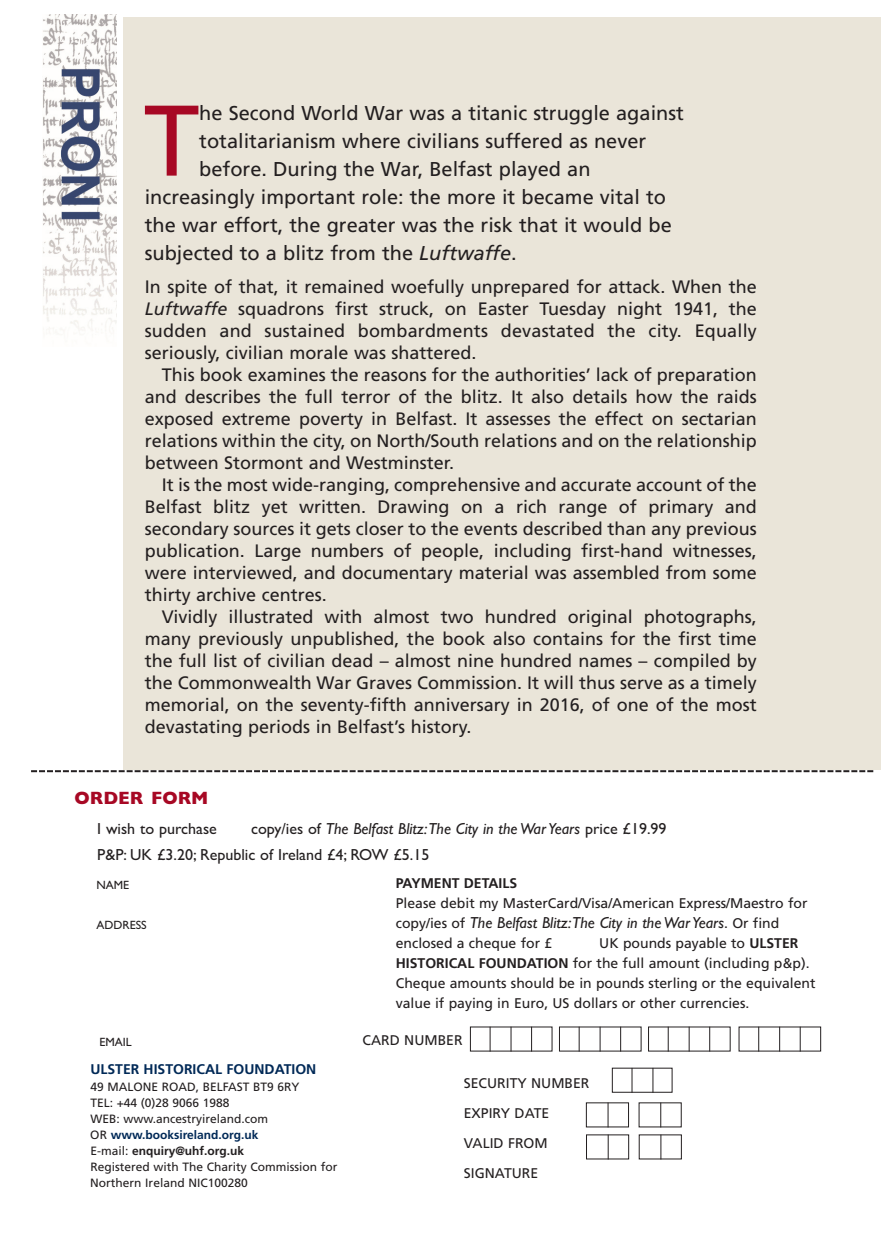
<style>
.page{position:relative;width:896px;height:1248px;background:#fff}
.page>*{position:absolute;margin:0;border:0;box-sizing:border-box;transform-origin:0 0}
.t1{font:100.2px "Frutiger";color:#a70824}
.t2{font:20px "Frutiger";color:#231f20}
.t3{font:18px/22px "Frutiger";color:#231f20;text-align:justify}
.t4{font:700 18px "Gill Sans";color:#a70824}
.t5{font:16px/25.6px "Gill Sans";color:#231f20}
.t6{font:italic 16px "Gill Sans";color:#231f20}
.t7{font:14px/20px "Frutiger";color:#231f20}
.t8{font:700 14px "Frutiger";color:#002957}
.t9{font:700 14px "Frutiger";color:#231f20}
.t10{font:12px/16px "Frutiger";color:#231f20}
.t11{font:12px "Gill Sans";color:#231f20}
.s1{font-style:italic}
.s2{font-family:"Frutiger";font-style:normal;font-size:14px}
.s3{font-weight:700}
.s4{font-weight:700;color:#002957}
</style>
<div class="page">
<div style="left:123px;top:18px;width:758px;height:752px;background:#eae5d9"></div>
<svg style="left:489px;top:1026px;width:1px;height:25px"></svg>
<svg style="left:510px;top:1026px;width:1px;height:25px"></svg>
<svg style="left:531px;top:1026px;width:1px;height:25px"></svg>
<svg style="left:631px;top:1067px;width:1px;height:25px"></svg>
<svg style="left:652px;top:1067px;width:1px;height:25px"></svg>
<div style="left:586px;top:1102px;width:43px;height:25px;border:1px solid #231f20"></div>
<svg style="left:607px;top:1102px;width:1px;height:25px"></svg>
<svg style="left:660px;top:1102px;width:1px;height:25px"></svg>
<div style="left:586px;top:1134px;width:43px;height:25px;border:1px solid #231f20"></div>
<svg style="left:608px;top:1134px;width:1px;height:25px"></svg>
<svg style="left:660px;top:1134px;width:1px;height:25px"></svg>
<svg style="left:579px;top:1026px;width:1px;height:25px"></svg>
<svg style="left:599px;top:1026px;width:1px;height:25px"></svg>
<svg style="left:620px;top:1026px;width:1px;height:25px"></svg>
<svg style="left:668px;top:1026px;width:1px;height:25px"></svg>
<svg style="left:688px;top:1026px;width:1px;height:25px"></svg>
<svg style="left:709px;top:1026px;width:1px;height:25px"></svg>
<svg style="left:758px;top:1026px;width:1px;height:25px"></svg>
<svg style="left:779px;top:1026px;width:1px;height:25px"></svg>
<svg style="left:799px;top:1026px;width:1px;height:25px"></svg>
<img style="left:43px;top:14px;width:73px;height:317px">
<svg style="left:31px;top:770px;width:842px;height:2px;background:#6a6767"></svg>
<h1 class="t1" style="left:144px;top:82px;width:57px">T</h1>
<p class="t2" style="left:199px;top:101px;width:486px">he Second World War was a titanic struggle against</p>
<p class="t2" style="left:199px;top:129px;width:448px">totalitarianism where civilians suffered as never</p>
<p class="t2" style="left:199px;top:157px;width:393px">before. During the War, Belfast played an</p>
<p class="t2" style="left:145px;top:185px;width:523px">increasingly important role: the more it became vital to</p>
<p class="t2" style="left:145px;top:213px;width:528px">the war effort, the greater was the risk that it would be</p>
<p class="t2" style="left:145px;top:241px;width:373px">subjected to a blitz from the <span class="s1">Luftwaffe</span>.</p>
<p class="t3" style="left:145px;top:275px;width:613px">In spite of that, it remained woefully unprepared for attack. When the <span class="s1">Luftwaffe</span> squadrons first struck, on Easter Tuesday night 1941, the sudden and sustained bombardments devastated the city. Equally seriously, civilian morale was shattered.</p>
<p class="t3" style="left:145px;top:363px;width:613px;text-indent:17px">This book examines the reasons for the authorities’ lack of preparation and describes the full terror of the blitz. It also details how the raids exposed extreme poverty in Belfast. It assesses the effect on sectarian relations within the city, on North/South relations and on the relationship between Stormont and Westminster.</p>
<p class="t3" style="left:145px;top:473px;width:613px;text-indent:17px">It is the most wide-ranging, comprehensive and accurate account of the Belfast blitz yet written. Drawing on a rich range of primary and secondary sources it gets closer to the events described than any previous publication. Large numbers of people, including first-hand witnesses, were interviewed, and documentary material was assembled from some thirty archive centres.</p>
<p class="t3" style="left:145px;top:605px;width:613px;text-indent:17px">Vividly illustrated with almost two hundred original photographs, many previously unpublished, the book also contains for the first time the full list of civilian dead – almost nine hundred names – compiled by the Commonwealth War Graves Commission. It will thus serve as a timely memorial, on the seventy-fifth anniversary in 2016, of one of the most devastating periods in Belfast’s history.</p>
<p class="t4" style="left:75px;top:787px;width:135px">ORDER FORM</p>
<p class="t5" style="left:97px;top:816px;width:571px;text-indent:154px">copy/ies of <span class="s1">The Belfast Blitz:The City in the War Years</span> price £19.99<br>P&amp;P: UK £3.20; Republic of Ireland £4; ROW £5.15</p>
<p class="t5" style="left:97px;top:816px;width:121px">I wish to purchase</p>
<p class="t11" style="left:96px;top:877px;width:34px">NAME</p>
<p class="t11" style="left:96px;top:917px;width:52px">ADDRESS</p>
<p class="t9" style="left:396px;top:875px;width:123px">PAYMENT DETAILS</p>
<p class="t7" style="left:396px;top:893px;width:413px">Please debit my MasterCard/Visa/American Express/Maestro for</p>
<p class="t6" style="left:396px;top:913px;width:385px"><span class="s2">copy/ies of</span> The Belfast Blitz:The City in the War Years<span class="s2">. Or find</span></p>
<p class="t7" style="left:396px;top:933px;width:158px">enclosed a cheque for £</p>
<p class="t7" style="left:396px;top:933px;width:421px;text-indent:203px">UK pounds payable to <span class="s3">ULSTER HISTORICAL FOUNDATION</span> for the full amount (including p&amp;p).<br>Cheque amounts should be in pounds sterling or the equivalent value if paying in Euro, US dollars or other currencies.</p>
<p class="t11" style="left:99px;top:1034px;width:34px">EMAIL</p>
<p class="t7" style="left:363px;top:1030px;width:101px">CARD NUMBER</p>
<p class="t8" style="left:90px;top:1060px;width:227px">ULSTER HISTORICAL FOUNDATION</p>
<p class="t10" style="left:90px;top:1078px;width:248px">49 MALONE ROAD, BELFAST BT9 6RY<br>TEL: +44 (0)28 9066 1988<br>WEB: www.ancestryireland.com<br>OR <span class="s4">www.booksireland.org.uk<br></span>E-mail: <span class="s3">enquiry@uhf.org.uk<br></span>Registered with The Charity Commission for<br>Northern Ireland NIC100280</p>
<p class="t7" style="left:464px;top:1068px;width:127px;line-height:30px">SECURITY NUMBER<br>EXPIRY DATE<br>VALID FROM<br>SIGNATURE</p>
</div>
